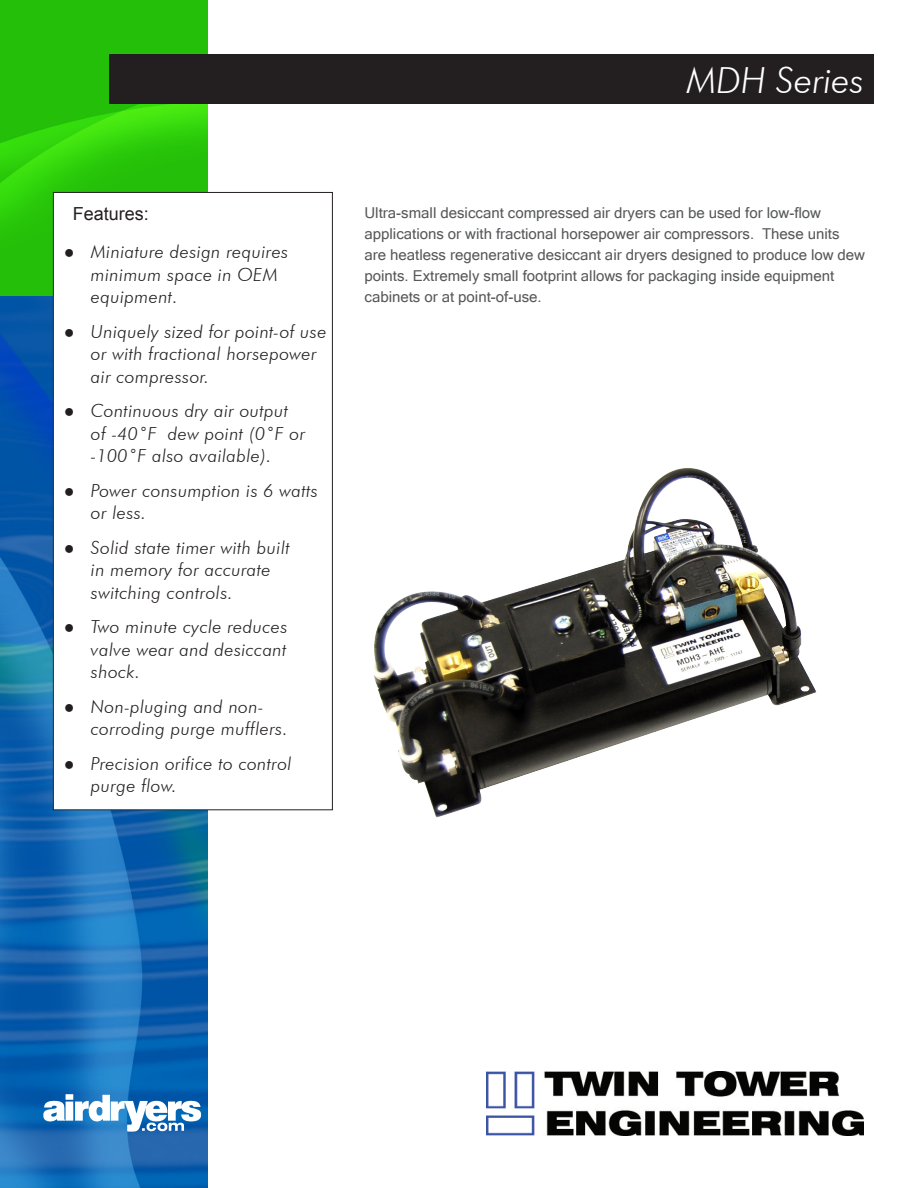
<style>
.page{position:relative;width:918px;height:1188px;background:#fff}
.page>*{position:absolute;margin:0;border:0;box-sizing:border-box;transform-origin:0 0}
.page_header{font:italic 300 36px "Futura BT";color:#fff}
.t1{font:italic 300 18px/22.5px "Futura BT";letter-spacing:.02em;color:#231f20}
.features{font:18px "Arial";color:#231f20}
.front_page_body_para{font:15px/21px "Microsoft Sans Serif";color:#57585a}
.s1{font-family:"Times New Roman";font-weight:400;font-style:normal}
</style>
<div class="page">
<img style="left:0;top:296px;width:207px;height:892px">
<img style="left:0;top:0;width:207px;height:296px">
<div style="left:110px;top:55px;width:764px;height:49px;background:#231f20"></div>
<img style="left:40px;top:1090px;width:167px;height:45px">
<img style="left:487px;top:1071px;width:377px;height:64px">
<div style="left:53px;top:192px;width:279px;height:618px;background:#fff"></div>
<div style="left:53px;top:192px;width:280px;height:618px;border:1px solid #231f20"></div>
<img style="left:373px;top:468px;width:444px;height:350px">
<p class="page_header" style="left:687px;top:58px;width:179px">MDH Series</p>
<p class="features" style="left:73px;top:202px;width:78px">Features:</p>
<p class="front_page_body_para" style="left:364px;top:202px;width:502px">Ultra-small desiccant compressed air dryers can be used for low-flow applications or with fractional horsepower air compressors. These units<br>are heatless regenerative desiccant air dryers designed to produce low dew points. Extremely small footprint allows for packaging inside equipment cabinets or at point-of-use.</p>
<p class="t1" style="left:91px;top:240px;width:199px;text-indent:-27px"><span class="s1">●</span> Miniature design requires minimum space in OEM equipment.</p>
<p class="t1" style="left:91px;top:320px;width:237px;text-indent:-27px"><span class="s1">●</span> Uniquely sized for point-of use or with fractional horsepower air compressor.</p>
<p class="t1" style="left:91px;top:399px;width:216px;text-indent:-27px"><span class="s1">●</span> Continuous dry air output of -40˚F dew point (0˚F or -100˚F also available).</p>
<p class="t1" style="left:91px;top:479px;width:229px;text-indent:-27px"><span class="s1">●</span> Power consumption is 6 watts or less.</p>
<p class="t1" style="left:91px;top:536px;width:200px;text-indent:-27px"><span class="s1">●</span> Solid state timer with built in memory for accurate switching controls.</p>
<p class="t1" style="left:91px;top:615px;width:198px;text-align:justify;text-indent:-27px"><span class="s1">●</span> Two minute cycle reduces valve wear and desiccant shock.</p>
<p class="t1" style="left:91px;top:695px;width:198px;text-indent:-27px"><span class="s1">●</span> Non-pluging and non&shy;corroding purge mufflers.</p>
<p class="t1" style="left:91px;top:752px;width:202px;text-indent:-27px"><span class="s1">●</span> Precision orifice to control purge flow.</p>
</div>
